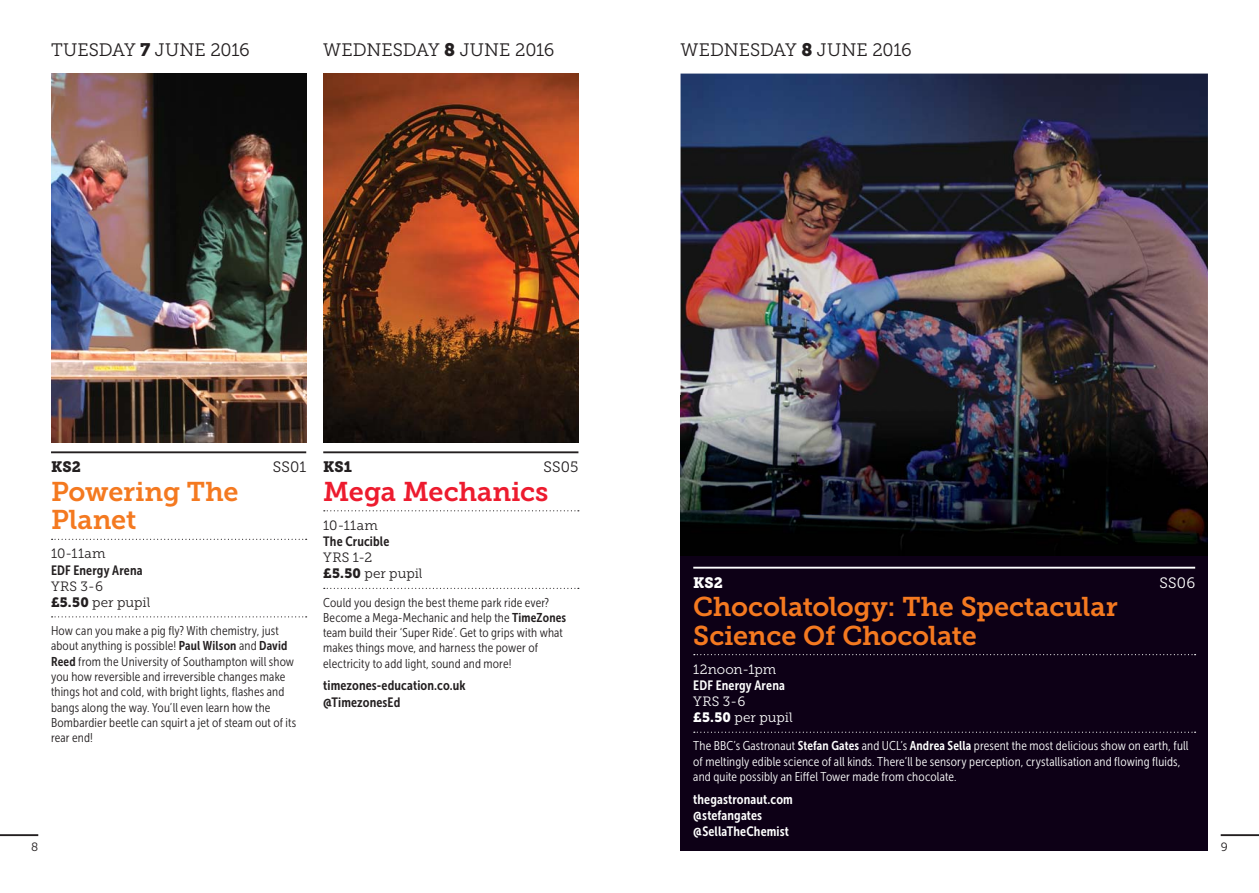
<style>
.page{position:relative;width:1259px;height:893px;background:#fff}
.page>*{position:absolute;margin:0;border:0;box-sizing:border-box;transform-origin:0 0}
.t1{font:27px/28.5px "Museo Slab 700";letter-spacing:-.005em;color:#f47920}
.t2{font:27px "Museo Slab 700";color:#ed1b2e}
.t3{font:18px "Museo Slab 300";letter-spacing:-.005em;color:#231f20}
.t4{font:15px "Museo Slab 300";letter-spacing:.01em;color:#231f20}
.t5{font:15px "Museo Slab 900";letter-spacing:.005em;color:#231f20}
.t6{font:15px "Museo Slab 300";color:#fff}
.t7{font:15px "Museo Slab 900";color:#fff}
.t8{font:13.5px/16.2px "Museo Sans Condensed 700";letter-spacing:.01em;color:#231f20}
.t9{font:13.5px/16.2px "Museo Sans Condensed 700";letter-spacing:.01em;color:#fff}
.t10{font:13.5px/16.2px "Museo Slab 300";letter-spacing:.01em;color:#231f20}
.t11{font:13.5px/16.2px "Museo Slab 300";color:#fff}
.t12{font:12.75px/15.3px "Museo Sans Condensed 300";letter-spacing:.01em;color:#231f20}
.t13{font:12.75px/15.3px "Museo Sans Condensed 300";letter-spacing:.01em;color:#fff}
.t14{font:12px "Museo Slab 300";color:#231f20}
.s1{font-family:"Museo Slab 900"}
.s2{font-family:"Museo Sans Condensed 700"}
</style>
<div class="page">
<img style="left:323px;top:74px;width:255px;height:369px">
<img style="left:51px;top:74px;width:255px;height:369px">
<hr style="left:51px;top:451px;width:255px;height:2px;background:#231f20">
<svg style="left:52px;top:539px;width:255px;height:1px"></svg>
<svg style="left:52px;top:616px;width:255px;height:1px"></svg>
<img style="left:680px;top:74px;width:528px;height:321px">
<hr style="left:323px;top:451px;width:255px;height:2px;background:#231f20">
<svg style="left:324px;top:510px;width:255px;height:1px"></svg>
<svg style="left:324px;top:588px;width:255px;height:1px"></svg>
<div style="left:680px;top:555px;width:528px;height:295px;background:#0d0016"></div>
<img style="left:680px;top:395px;width:528px;height:160px">
<hr style="left:693px;top:567px;width:502px;height:2px;background:#fff">
<svg style="left:694px;top:654px;width:501px;height:1px"></svg>
<svg style="left:694px;top:732px;width:501px;height:1px"></svg>
<hr style="left:0;top:834px;width:38px;height:2px;background:#231f20">
<hr style="left:1220px;top:834px;width:39px;height:2px;background:#231f20">
<h2 class="t3" style="left:51px;top:43px;width:200px">TUESDAY <span class="s1">7</span> JUNE 2016</h2>
<h2 class="t3" style="left:323px;top:43px;width:233px">WEDNESDAY <span class="s1">8</span> JUNE 2016</h2>
<h2 class="t3" style="left:680px;top:43px;width:233px">WEDNESDAY <span class="s1">8</span> JUNE 2016</h2>
<p class="t5" style="left:51px;top:462px;width:31px">KS2</p>
<p class="t4" style="left:273px;top:462px;width:35px">SS01</p>
<h1 class="t1" style="left:51px;top:480px;width:189px">Powering The<br>Planet</h1>
<p class="t10" style="left:51px;top:547px;width:56px">10-11am</p>
<p class="t8" style="left:51px;top:563px;width:93px">EDF Energy Arena</p>
<p class="t10" style="left:51px;top:579px;width:101px">YRS 3-6<br><span class="s1">£5.50</span> per pupil</p>
<p class="t12" style="left:51px;top:624px;width:247px">How can you make a pig fly? With chemistry, just about anything is possible! <span class="s2">Paul Wilson</span> and <span class="s2">David Reed</span> from the University of Southampton will show you how reversible and irreversible changes make things hot and cold, with bright lights, flashes and bangs along the way. You’ll even learn how the Bombardier beetle can squirt a jet of steam out of its rear end!</p>
<p class="t5" style="left:323px;top:462px;width:30px">KS1</p>
<p class="t4" style="left:543px;top:462px;width:36px">SS05</p>
<h1 class="t2" style="left:323px;top:482px;width:227px">Mega Mechanics</h1>
<p class="t10" style="left:323px;top:518px;width:56px">10-11am</p>
<p class="t8" style="left:323px;top:535px;width:68px">The Crucible</p>
<p class="t10" style="left:323px;top:551px;width:101px">YRS 1-2<br><span class="s1">£5.50</span> per pupil</p>
<p class="t12" style="left:323px;top:596px;width:244px">Could you design the best theme park ride ever?<br>Become a Mega-Mechanic and help the <span class="s2">TimeZones </span>team build their ‘Super Ride’. Get to grips with what makes things move, and harness the power of electricity to add light, sound and more!</p>
<p class="t8" style="left:323px;top:679px;width:144px">timezones-education.co.uk @TimezonesEd</p>
<p class="t7" style="left:693px;top:577px;width:31px">KS2</p>
<p class="t6" style="left:1159px;top:577px;width:37px">SS06</p>
<h1 class="t1" style="left:693px;top:595px;width:426px">Chocolatology: The Spectacular<br>Science Of Chocolate</h1>
<p class="t11" style="left:693px;top:662px;width:84px">12noon-1pm</p>
<p class="t9" style="left:693px;top:678px;width:93px">EDF Energy Arena</p>
<p class="t11" style="left:693px;top:695px;width:101px">YRS 3-6<br><span class="s1">£5.50</span> per pupil</p>
<p class="t13" style="left:693px;top:740px;width:497px">The BBC’s Gastronaut <span class="s2">Stefan Gates</span> and UCL’s <span class="s2">Andrea Sella</span> present the most delicious show on earth, full of meltingly edible science of all kinds. There’ll be sensory perception, crystallisation and flowing fluids, and quite possibly an Eiffel Tower made from chocolate.</p>
<p class="t9" style="left:693px;top:792px;width:101px">thegastronaut.com @stefangates @SellaTheChemist</p>
<p class="t14" style="left:31px;top:842px;width:9px">8</p>
<p class="t14" style="left:1220px;top:842px;width:9px">9</p>
</div>
